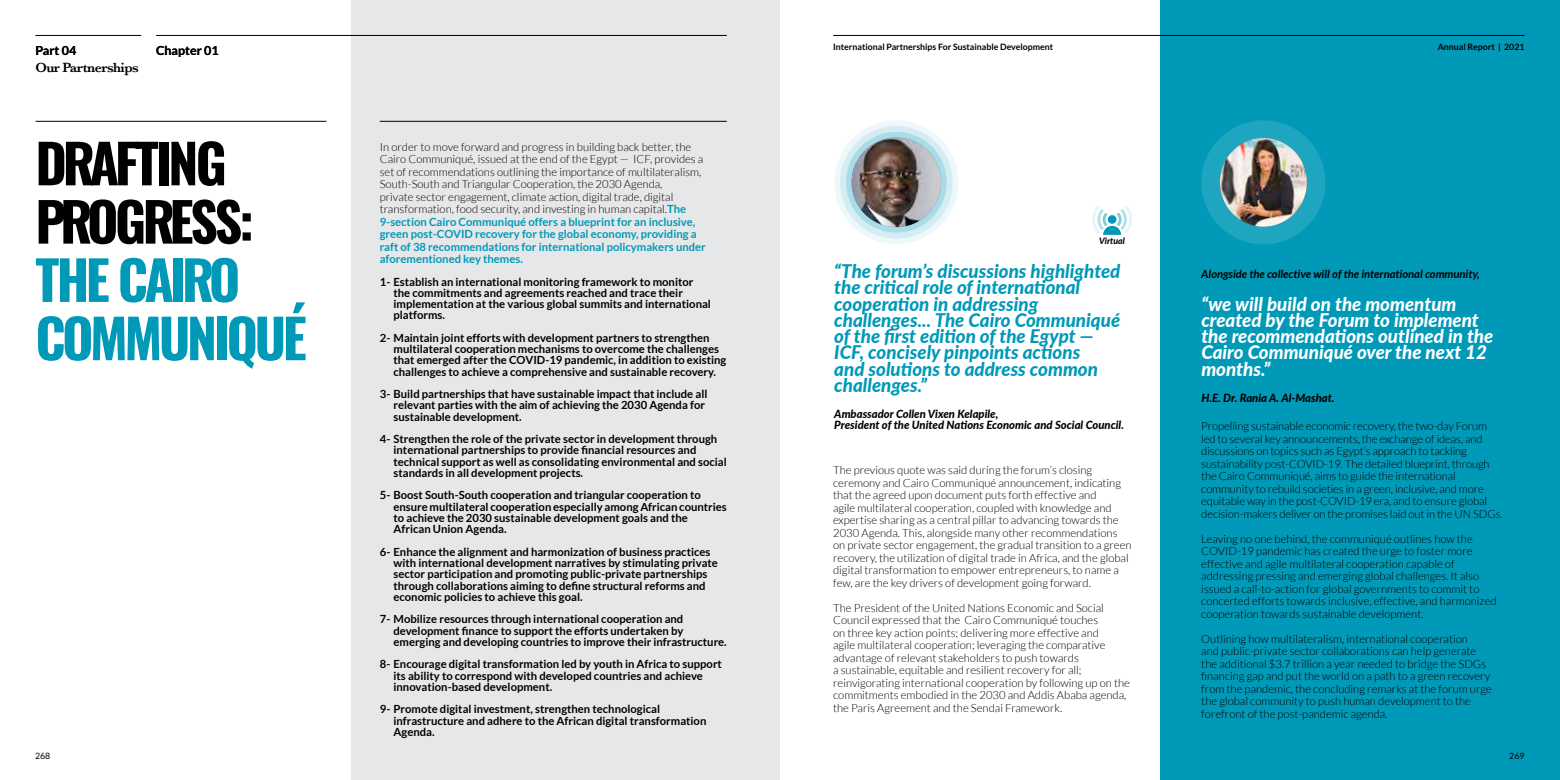
<style>
.page{position:relative;width:1560px;height:780px;background:#fff}
.page>*{position:absolute;margin:0;border:0;box-sizing:border-box;transform-origin:0 0}
.t1{font:53.75px/58.2px "Oswald";letter-spacing:-.065em;color:#0099b8}
.t2{font:53.75px/58.2px "Oswald";letter-spacing:-.07em;color:#000}
.t3{font:italic 800 18.75px/16.2px "Lato";color:#0099b8}
.t4{font:italic 800 18.75px/16.2px "Lato";color:#fff}
.t5{font:600 13.75px "Baskerville";letter-spacing:-.04em;color:#000}
.t6{font:700 12.5px "Lato";color:#000}
.t7{font:300 11.25px/12.5px "Lato";color:#000}
.t8{font:700 11.25px/11.2px "Lato";color:#000}
.t9{font:italic 800 11.25px/11.2px "Lato";color:#000}
.t10{font:italic 700 11.25px "Lato";color:#000}
.t11{font:700 8.75px "Lato";color:#000}
.t12{font:italic 800 8.75px "Lato";color:#000}
.t13{font:8.75px "Lato";color:#000}
.s1{font-weight:700;color:#0099b8}
</style>
<div class="page">
<div style="left:351px;top:0;width:429px;height:780px;background:#e6e7e8"></div>
<div style="left:1160px;top:0;width:399px;height:780px;background:#0099b8"></div>
<hr style="left:36px;top:121px;width:290px;height:1px;background:#000">
<hr style="left:380px;top:121px;width:346px;height:1px;background:#000">
<div style="left:1201px;top:120px;width:124px;height:124px;background:#1ea5c0;border-radius:50%"></div>
<img style="left:1219px;top:138px;width:87px;height:88px">
<div style="left:834px;top:120px;width:124px;height:124px;background:#eef8fa;border-radius:50%"></div>
<svg style="left:839px;top:126px;width:113px;height:113px;background:#d3edf2"></svg>
<svg style="left:845px;top:132px;width:101px;height:101px;background:#abdce6"></svg>
<svg style="left:1092px;top:205px;width:40px;height:30px"></svg>
<div style="left:1107px;top:215px;width:9px;height:9px;background:#0099b8;border-radius:50%"></div>
<img style="left:851px;top:137px;width:90px;height:90px;border-radius:45px">
<hr style="left:35px;top:35px;width:106px;height:1px;background:#000">
<hr style="left:156px;top:35px;width:570px;height:1px;background:#000">
<hr style="left:833px;top:35px;width:691px;height:1px;background:#000">
<p class="t6" style="left:35px;top:44px;width:42px">Part 04</p>
<p class="t6" style="left:156px;top:44px;width:64px">Chapter 01</p>
<p class="t5" style="left:35px;top:58px;width:105px">Our Partnerships</p>
<h1 class="t2" style="left:35px;top:129px;width:220px">DRAFTING<br>PROGRESS:</h1>
<h1 class="t1" style="left:35px;top:245px;width:273px">THE CAIRO<br>COMMUNIQUÉ</h1>
<p class="t7" style="left:380px;top:141px;width:327px">In order to move forward and progress in building back better, the Cairo Communiqué, issued at the end of the Egypt — ICF, provides a set of recommendations outlining the importance of multilateralism, South-South and Triangular Cooperation, the 2030 Agenda,<br>private sector engagement, climate action, digital trade, digital transformation, food security, and investing in human capital.<span class="s1">The 9-section Cairo Communiqué offers a blueprint for an inclusive, green post-COVID recovery for the global economy, providing a raft of 38 recommendations for international policymakers under aforementioned key themes.</span></p>
<p class="t8" style="left:393px;top:276px;width:319px;text-indent:-14px">1- Establish an international monitoring framework to monitor the commitments and agreements reached and trace their implementation at the various global summits and international platforms.</p>
<p class="t8" style="left:393px;top:332px;width:334px;text-indent:-14px">2- Maintain joint efforts with development partners to strengthen multilateral cooperation mechanisms to overcome the challenges that emerged after the COVID-19 pandemic, in addition to existing challenges to achieve a comprehensive and sustainable recovery.</p>
<p class="t8" style="left:393px;top:388px;width:315px;text-indent:-14px">3- Build partnerships that have sustainable impact that include all relevant parties with the aim of achieving the 2030 Agenda for sustainable development.</p>
<p class="t8" style="left:393px;top:433px;width:335px;text-indent:-14px">4- Strengthen the role of the private sector in development through international partnerships to provide financial resources and technical support as well as consolidating environmental and social standards in all development projects.</p>
<p class="t8" style="left:393px;top:489px;width:335px;text-indent:-14px">5- Boost South-South cooperation and triangular cooperation to ensure multilateral cooperation especially among African countries to achieve the 2030 sustainable development goals and the African Union Agenda.</p>
<p class="t8" style="left:393px;top:546px;width:326px;text-indent:-14px">6- Enhance the alignment and harmonization of business practices with international development narratives by stimulating private sector participation and promoting public-private partnerships through collaborations aiming to define structural reforms and economic policies to achieve this goal.</p>
<p class="t8" style="left:393px;top:613px;width:335px;text-indent:-14px">7- Mobilize resources through international cooperation and development finance to support the efforts undertaken by emerging and developing countries to improve their infrastructure.</p>
<p class="t8" style="left:393px;top:658px;width:330px;text-indent:-14px">8- Encourage digital transformation led by youth in Africa to support its ability to correspond with developed countries and achieve innovation-based development.</p>
<p class="t8" style="left:393px;top:703px;width:314px;text-indent:-14px">9- Promote digital investment, strengthen technological infrastructure and adhere to the African digital transformation<br>Agenda.</p>
<p class="t11" style="left:833px;top:41px;width:221px">International Partnerships For Sustainable Development</p>
<p class="t11" style="left:1437px;top:41px;width:88px">Annual Report | 2021</p>
<p class="t12" style="left:1099px;top:235px;width:27px">Virtual</p>
<p class="t3" style="left:834px;top:262px;width:288px">“The forum’s discussions highlighted the critical role of international cooperation in addressing challenges... The Cairo Communiqué of the first edition of the Egypt —<br>ICF, concisely pinpoints actions<br>and solutions to address common challenges.”</p>
<p class="t9" style="left:834px;top:408px;width:291px">Ambassador Collen Vixen Kelapile,<br>President of the United Nations Economic and Social Council.</p>
<p class="t7" style="left:833px;top:464px;width:300px">The previous quote was said during the forum’s closing ceremony and Cairo Communiqué announcement, indicating that the agreed upon document puts forth effective and<br>agile multilateral cooperation, coupled with knowledge and expertise sharing as a central pillar to advancing towards the 2030 Agenda. This, alongside many other recommendations on private sector engagement, the gradual transition to a green recovery, the utilization of digital trade in Africa, and the global digital transformation to empower entrepreneurs, to name a few, are the key drivers of development going forward.</p>
<p class="t7" style="left:833px;top:601px;width:298px">The President of the United Nations Economic and Social Council expressed that the Cairo Communiqué touches<br>on three key action points; delivering more effective and<br>agile multilateral cooperation; leveraging the comparative advantage of relevant stakeholders to push towards<br>a sustainable, equitable and resilient recovery for all; reinvigorating international cooperation by following up on the commitments embodied in the 2030 and Addis Ababa agenda, the Paris Agreement and the Sendai Framework.</p>
<p class="t10" style="left:1201px;top:267px;width:280px">Alongside the collective will of the international community,</p>
<h2 class="t4" style="left:1201px;top:295px;width:293px">“we will build on the momentum created by the Forum to implement the recommendations outlined in the<br>Cairo Communiqué over the next 12 months.”</h2>
<p class="t9" style="left:1201px;top:391px;width:135px">H.E. Dr. Rania A. Al-Mashat.</p>
<p class="t7" style="left:1201px;top:420px;width:303px">Propelling sustainable economic recovery, the two-day Forum led to several key announcements, the exchange of ideas, and discussions on topics such as Egypt’s approach to tackling sustainability post-COVID-19. The detailed blueprint, through the Cairo Communiqué, aims to guide the international community to rebuild societies in a green, inclusive, and more equitable way in the post-COVID-19 era, and to ensure global decision-makers deliver on the promises laid out in the UN SDGs.</p>
<p class="t7" style="left:1201px;top:532px;width:297px">Leaving no one behind, the communiqué outlines how the COVID-19 pandemic has created the urge to foster more effective and agile multilateral cooperation capable of addressing pressing and emerging global challenges. It also issued a call-to-action for global governments to commit to concerted efforts towards inclusive, effective, and harmonized cooperation towards sustainable development.</p>
<p class="t7" style="left:1201px;top:632px;width:292px">Outlining how multilateralism, international cooperation<br>and public-private sector collaborations can help generate the additional $3.7 trillion a year needed to bridge the SDGs financing gap and put the world on a path to a green recovery from the pandemic, the concluding remarks at the forum urge the global community to push human development to the forefront of the post-pandemic agenda.</p>
<p class="t13" style="left:35px;top:750px;width:17px">268</p>
<p class="t13" style="left:1508px;top:750px;width:17px">269</p>
</div>
